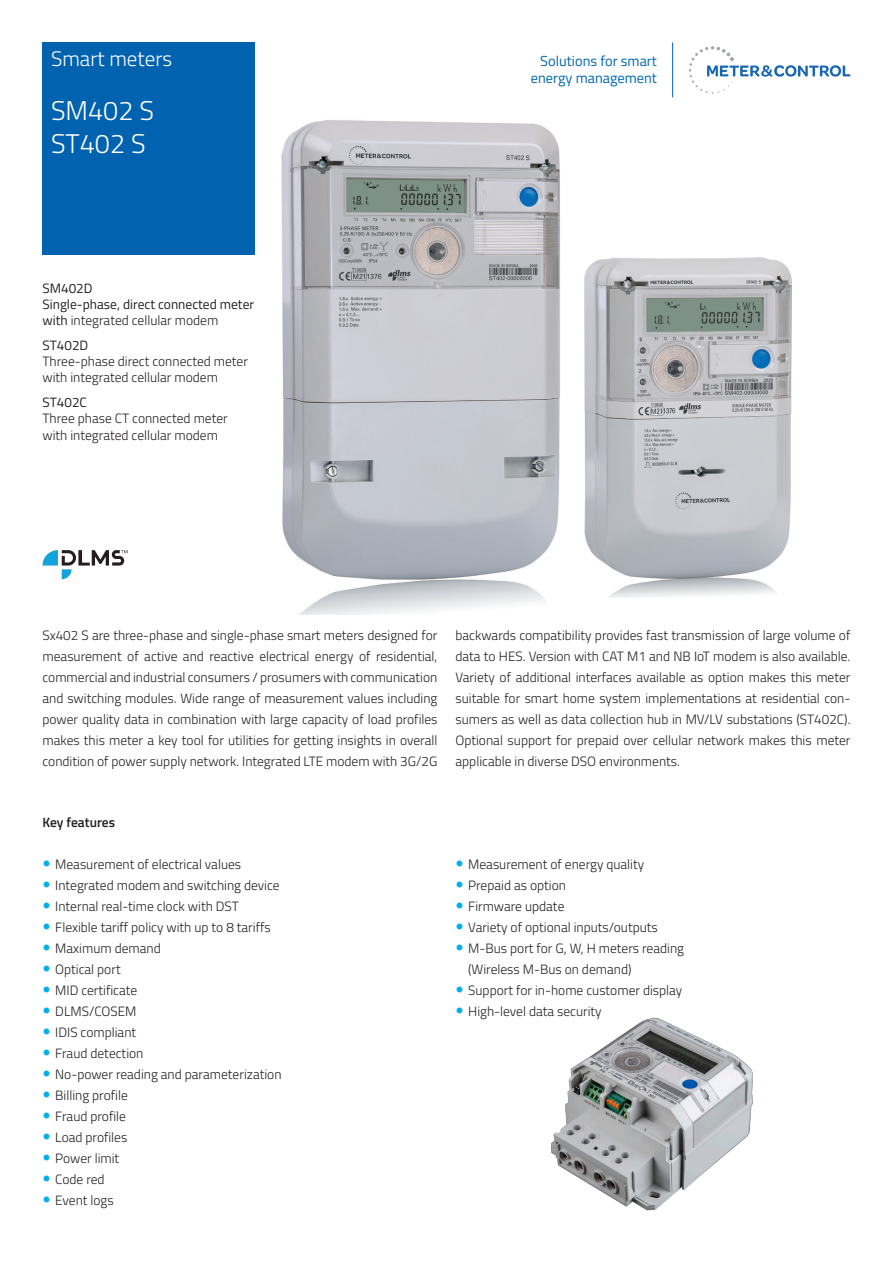
<style>
.page{position:relative;width:893px;height:1263px;background:#fff}
.page>*{position:absolute;margin:0;border:0;box-sizing:border-box;transform-origin:0 0}
.t1{font:300 27px "Titillium Web";color:#fff}
.t2{font:300 21px "Titillium Web";color:#fff}
.t3{font:14.4px/17.4px "Titillium Web";color:#0166b3;text-align:right}
.t4{font:300 13.5px/21px "Titillium Web";color:#231f20}
.t5{font:13.5px/16.2px "Titillium Web";color:#231f20}
.Bullets{font:600 13.5px "Titillium Web";color:#231f20}
.s1{font-weight:300}
.s2{font-weight:400}
</style>
<div class="page">
<img style="left:281px;top:120px;width:279px;height:494px">
<div style="left:43px;top:43px;width:212px;height:212px;background:#0162b0"></div>
<svg style="left:43px;top:550px;width:85px;height:29px"></svg>
<img style="left:551px;top:1017px;width:202px;height:194px">
<svg style="left:689px;top:46px;width:161px;height:48px"></svg>
<hr style="left:672px;top:43px;width:1px;height:54px;background:#0166b3">
<img style="left:584px;top:257px;width:208px;height:340px">
<p class="t2" style="left:51px;top:44px;width:123px">Smart meters</p>
<p class="t1" style="left:51px;top:91px;width:105px">SM402 S</p>
<p class="t1" style="left:51px;top:124px;width:96px">ST402 S</p>
<p class="t5" style="left:43px;top:279px;width:213px">SM402D<br>Single-phase, direct connected meter with <span class="s1">integrated cellular modem</span></p>
<p class="t4" style="left:43px;top:337px;width:207px;line-height:16.2px"><span class="s2">ST402D<br></span>Three-phase direct connected meter with integrated cellular modem</p>
<p class="t4" style="left:43px;top:394px;width:187px;line-height:16.2px"><span class="s2">ST402C<br></span>Three phase CT connected meter with integrated cellular modem</p>
<p class="t3" style="left:531px;top:51px;width:128px">Solutions for smart energy management</p>
<p class="t4" style="left:43px;top:624px;width:396px;text-align:justify">Sx402 S are three-phase and single-phase smart meters designed for measurement of active and reactive electrical energy of residential, commercial and industrial consumers / prosumers with communication and switching modules. Wide range of measurement values including power quality data in combination with large capacity of load profiles makes this meter a key tool for utilities for getting insights in overall condition of power supply network. Integrated LTE modem with 3G/2G</p>
<p class="t4" style="left:455px;top:624px;width:396px;text-align:justify">backwards compatibility provides fast transmission of large volume of data to HES. Version with CAT M1 and NB IoT modem is also available.<br>Variety of additional interfaces available as option makes this meter suitable for smart home system implementations at residential con&shy;sumers as well as data collection hub in MV/LV substations (ST402C).<br>Optional support for prepaid over cellular network makes this meter applicable in diverse DSO environments.</p>
<p class="Bullets" style="left:43px;top:812px;width:74px">Key features</p>
<p class="t4" style="left:55px;top:853px;width:187px">Measurement of electrical values</p>
<p class="t4" style="left:55px;top:874px;width:226px">Integrated modem and switching device</p>
<p class="t4" style="left:55px;top:895px;width:185px">Internal real-time clock with DST</p>
<p class="t4" style="left:55px;top:916px;width:217px">Flexible tariff policy with up to 8 tariffs</p>
<p class="t4" style="left:55px;top:937px;width:107px">Maximum demand</p>
<p class="t4" style="left:55px;top:958px;width:67px">Optical port</p>
<p class="t4" style="left:55px;top:979px;width:84px">MID certificate</p>
<p class="t4" style="left:55px;top:1000px;width:83px">DLMS/COSEM</p>
<p class="t4" style="left:55px;top:1021px;width:82px">IDIS compliant</p>
<p class="t4" style="left:55px;top:1042px;width:90px">Fraud detection</p>
<p class="t4" style="left:55px;top:1063px;width:228px">No-power reading and parameterization</p>
<p class="t4" style="left:55px;top:1084px;width:74px">Billing profile</p>
<p class="t4" style="left:55px;top:1105px;width:72px">Fraud profile</p>
<p class="t4" style="left:55px;top:1126px;width:74px">Load profiles</p>
<p class="t4" style="left:55px;top:1147px;width:66px">Power limit</p>
<p class="t4" style="left:55px;top:1168px;width:51px">Code red</p>
<p class="t4" style="left:55px;top:1189px;width:60px">Event logs</p>
<p class="t4" style="left:468px;top:853px;width:177px">Measurement of energy quality</p>
<p class="t4" style="left:468px;top:874px;width:99px">Prepaid as option</p>
<p class="t4" style="left:468px;top:895px;width:98px">Firmware update</p>
<p class="t4" style="left:468px;top:916px;width:191px">Variety of optional inputs/outputs</p>
<p class="t4" style="left:468px;top:937px;width:217px">M-Bus port for G, W, H meters reading (Wireless M-Bus on demand)</p>
<p class="t4" style="left:468px;top:979px;width:216px">Support for in-home customer display</p>
<p class="t4" style="left:468px;top:1000px;width:135px">High-level data security</p>
</div>
